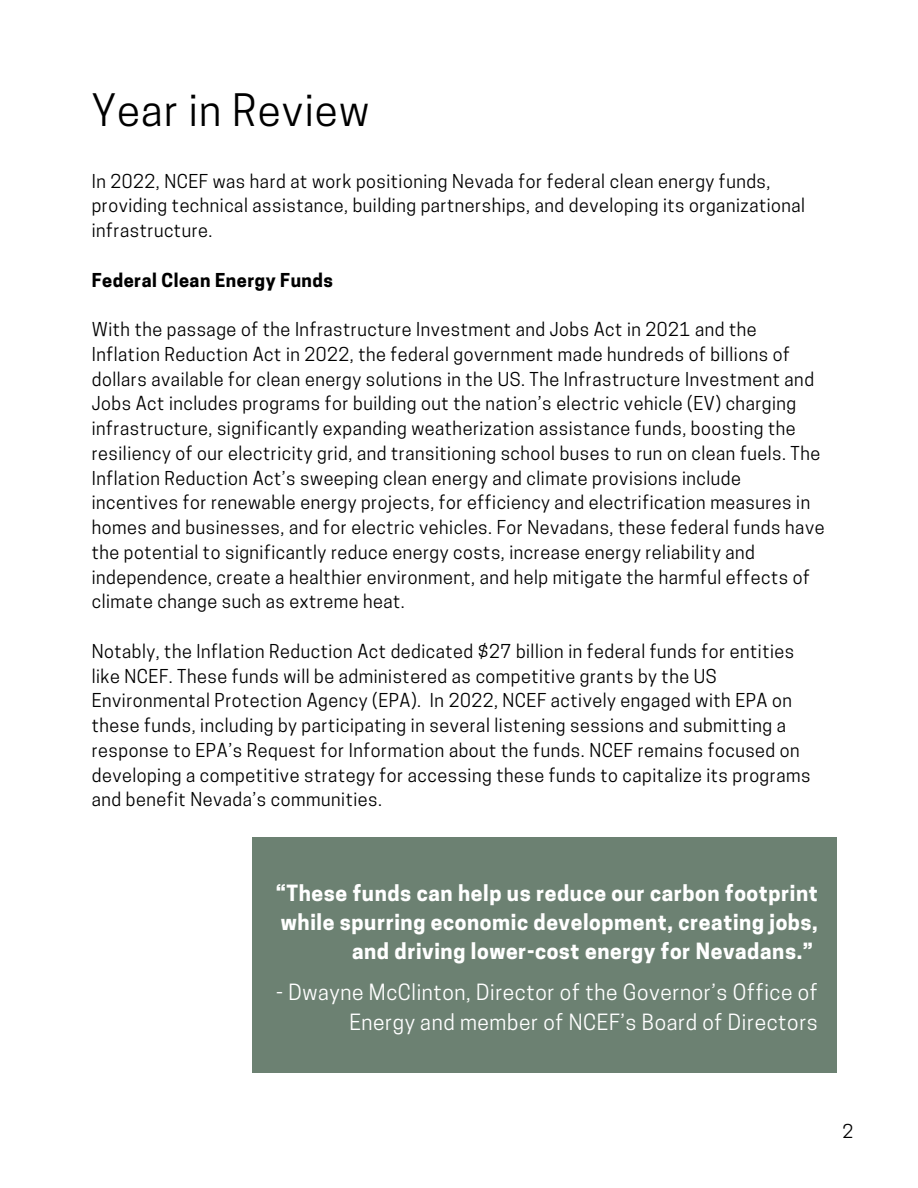
<style>
.page{position:relative;width:918px;height:1188px;background:#fff}
.page>*{position:absolute;margin:0;border:0;box-sizing:border-box;transform-origin:0 0}
.t1{font:42px "Cooper Hewitt";letter-spacing:.03em;color:#000}
.t2{font:700 21px/29.2px "Cooper Hewitt";letter-spacing:.03em;color:#fff;text-align:right}
.t3{font:21px/29.2px "Cooper Hewitt";letter-spacing:.03em;color:#fff;text-align:right}
.t4{font:18px/24.8px "Cooper Hewitt";letter-spacing:.03em;color:#000}
.t5{font:700 18px "Cooper Hewitt";letter-spacing:.03em;color:#000}
</style>
<div class="page">
<div style="left:252px;top:837px;width:585px;height:236px;background:#6c8172"></div>
<h1 class="t1" style="left:92px;top:94px;width:279px">Year in Review</h1>
<p class="t4" style="left:92px;top:171px;width:715px">In 2022, NCEF was hard at work positioning Nevada for federal clean energy funds, providing technical assistance, building partnerships, and developing its organizational infrastructure.</p>
<p class="t5" style="left:92px;top:273px;width:243px">Federal Clean Energy Funds</p>
<p class="t4" style="left:92px;top:319px;width:734px">With the passage of the Infrastructure Investment and Jobs Act in 2021 and the Inflation Reduction Act in 2022, the federal government made hundreds of billions of dollars available for clean energy solutions in the US. The Infrastructure Investment and Jobs Act includes programs for building out the nation’s electric vehicle (EV) charging infrastructure, significantly expanding weatherization assistance funds, boosting the resiliency of our electricity grid, and transitioning school buses to run on clean fuels. The Inflation Reduction Act’s sweeping clean energy and climate provisions include incentives for renewable energy projects, for efficiency and electrification measures in homes and businesses, and for electric vehicles. For Nevadans, these federal funds have the potential to significantly reduce energy costs, increase energy reliability and independence, create a healthier environment, and help mitigate the harmful effects of climate change such as extreme heat.</p>
<p class="t4" style="left:92px;top:641px;width:720px">Notably, the Inflation Reduction Act dedicated $27 billion in federal funds for entities like NCEF. These funds will be administered as competitive grants by the US Environmental Protection Agency (EPA). In 2022, NCEF actively engaged with EPA on these funds, including by participating in several listening sessions and submitting a response to EPA’s Request for Information about the funds. NCEF remains focused on developing a competitive strategy for accessing these funds to capitalize its programs and benefit Nevada’s communities.</p>
<p class="t2" style="left:276px;top:881px;width:544px">“These funds can help us reduce our carbon footprint while spurring economic development, creating jobs, and driving lower-cost energy for Nevadans.”</p>
<p class="t3" style="left:276px;top:980px;width:543px">- Dwayne McClinton, Director of the Governor’s Office of<br>Energy and member of NCEF’s Board of Directors</p>
<p class="t4" style="left:842px;top:1121px;width:12px">2</p>
</div>
